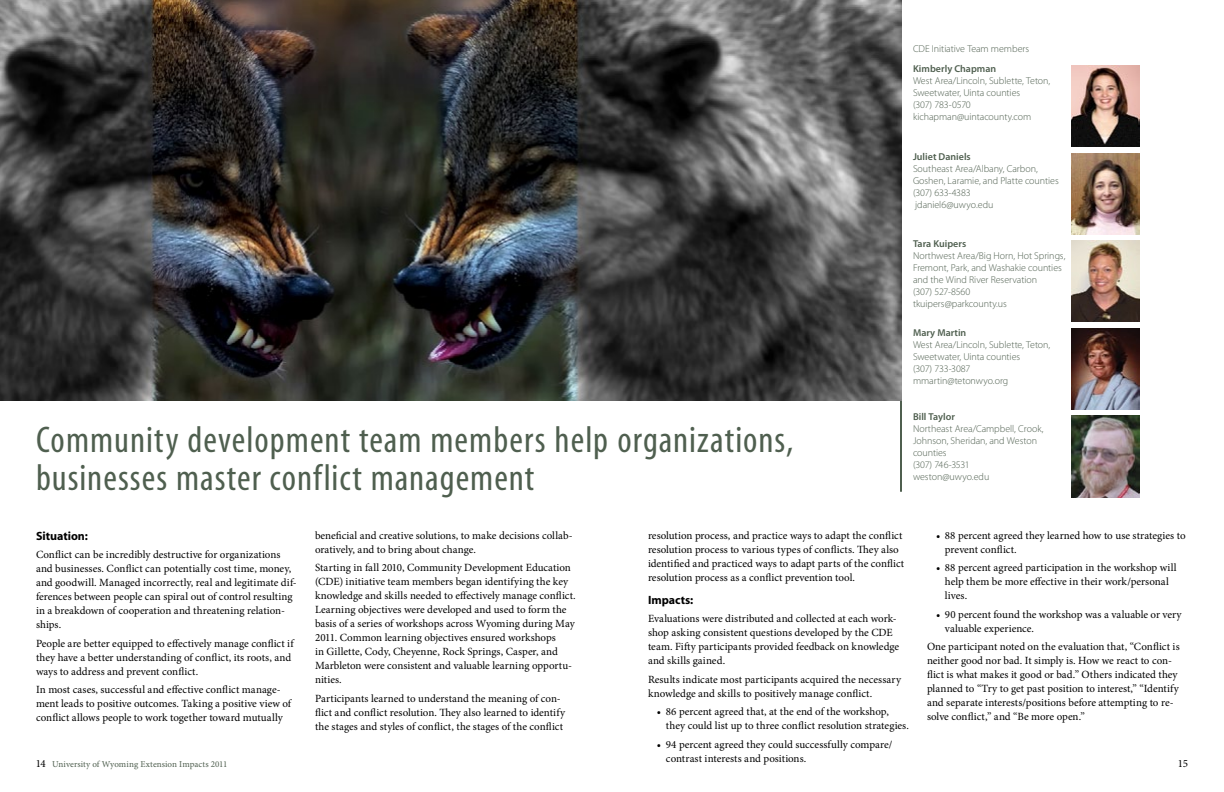
<style>
.page{position:relative;width:1224px;height:792px;background:#fff}
.page>*{position:absolute;margin:0;border:0;box-sizing:border-box;transform-origin:0 0}
.t1{font:condensed 37.3px/38.3px "Myriad";letter-spacing:.025em;color:#4f5f4f}
.t2{font:700 12px "Myriad";color:#000}
.t3{font:11px/14px "Minion Pro";color:#000}
.t4{font:300 10px/12px "Myriad Pro";letter-spacing:-.005em;color:#4f5f4f}
.t5{font:600 10px "Myriad Pro";color:#4f5f4f}
.t6{font:9px "Minion Pro";letter-spacing:.005em;color:#4f5f4f}
.s1{font-size:11px;color:#000}
</style>
<div class="page">
<img style="left:1072px;top:66px;width:67px;height:81px">
<img style="left:1072px;top:153px;width:67px;height:81px">
<img style="left:1072px;top:241px;width:67px;height:81px">
<img style="left:1072px;top:328px;width:67px;height:81px">
<img style="left:1072px;top:416px;width:67px;height:81px">
<hr style="left:900px;top:0;width:2px;height:492px;background:#4f5f4f">
<img style="left:0;top:0;width:901px;height:400px">
<p class="t4" style="left:913px;top:42px;width:118px">CDE Initiative Team members</p>
<p class="t5" style="left:913px;top:62px;width:85px">Kimberly Chapman</p>
<p class="t4" style="left:913px;top:74px;width:139px">West Area/Lincoln, Sublette, Teton,<br>Sweetwater, Uinta counties<br>(307) 783-0570 kichapman@uintacounty.com</p>
<p class="t5" style="left:913px;top:150px;width:59px">Juliet Daniels</p>
<p class="t4" style="left:913px;top:162px;width:147px">Southeast Area/Albany, Carbon,<br>Goshen, Laramie, and Platte counties (307) 633-4383<br>jdaniel6@uwyo.edu</p>
<p class="t5" style="left:913px;top:237px;width:55px">Tara Kuipers</p>
<p class="t4" style="left:913px;top:249px;width:154px">Northwest Area/Big Horn, Hot Springs,<br>Fremont, Park, and Washakie counties and the Wind River Reservation<br>(307) 527-8560 tkuipers@parkcounty.us</p>
<p class="t5" style="left:913px;top:326px;width:55px">Mary Martin</p>
<p class="t4" style="left:913px;top:338px;width:139px">West Area/Lincoln, Sublette, Teton,<br>Sweetwater, Uinta counties<br>(307) 733-3087 mmartin@tetonwyo.org</p>
<p class="t5" style="left:913px;top:410px;width:44px">Bill Taylor</p>
<p class="t4" style="left:913px;top:422px;width:132px">Northeast Area/Campbell, Crook,<br>Johnson, Sheridan, and Weston counties<br>(307) 746-3531 weston@uwyo.edu</p>
<h1 class="t1" style="left:36px;top:422px;width:759px">Community development team members help organizations, businesses master conflict management</h1>
<p class="t2" style="left:36px;top:530px;width:53px">Situation:</p>
<p class="t3" style="left:36px;top:548px;width:262px">Conflict can be incredibly destructive for organizations and businesses. Conflict can potentially cost time, money, and goodwill. Managed incorrectly, real and legitimate dif&shy;ferences between people can spiral out of control resulting in a breakdown of cooperation and threatening relation&shy;ships.</p>
<p class="t3" style="left:36px;top:636px;width:259px">People are better equipped to effectively manage conflict if they have a better understanding of conflict, its roots, and ways to address and prevent conflict.</p>
<p class="t3" style="left:36px;top:683px;width:257px">In most cases, successful and effective conflict manage&shy;ment leads to positive outcomes. Taking a positive view of conflict allows people to work together toward mutually</p>
<p class="t3" style="left:945px;top:528px;width:242px;text-indent:-9px">• 88 percent agreed they learned how to use strategies to prevent conflict.</p>
<p class="t3" style="left:945px;top:561px;width:233px;text-indent:-9px">• 88 percent agreed participation in the workshop will help them be more effective in their work/personal lives.</p>
<p class="t3" style="left:945px;top:607px;width:238px;text-indent:-9px">• 90 percent found the workshop was a valuable or very valuable experience.</p>
<p class="t3" style="left:927px;top:640px;width:254px">One participant noted on the evaluation that, “Conflict is neither good nor bad. It simply is. How we react to con&shy;flict is what makes it good or bad.” Others indicated they planned to “Try to get past position to interest,” “Identify and separate interests/positions before attempting to re&shy;solve conflict,” and “Be more open.”</p>
<p class="t3" style="left:315px;top:528px;width:259px">beneficial and creative solutions, to make decisions collab&shy;oratively, and to bring about change.</p>
<p class="t3" style="left:315px;top:561px;width:262px">Starting in fall 2010, Community Development Education (CDE) initiative team members began identifying the key knowledge and skills needed to effectively manage conflict.<br>Learning objectives were developed and used to form the basis of a series of workshops across Wyoming during May 2011. Common learning objectives ensured workshops<br>in Gillette, Cody, Cheyenne, Rock Springs, Casper, and Marbleton were consistent and valuable learning opportu&shy;nities.</p>
<p class="t3" style="left:315px;top:691px;width:252px">Participants learned to understand the meaning of con&shy;flict and conflict resolution. They also learned to identify the stages and styles of conflict, the stages of the conflict</p>
<p class="t3" style="left:648px;top:528px;width:258px">resolution process, and practice ways to adapt the conflict resolution process to various types of conflicts. They also identified and practiced ways to adapt parts of the conflict resolution process as a conflict prevention tool.</p>
<p class="t2" style="left:648px;top:594px;width:47px">Impacts:</p>
<p class="t3" style="left:648px;top:612px;width:253px">Evaluations were distributed and collected at each work&shy;shop asking consistent questions developed by the CDE team. Fifty participants provided feedback on knowledge and skills gained.</p>
<p class="t3" style="left:648px;top:672px;width:255px">Results indicate most participants acquired the necessary knowledge and skills to positively manage conflict.</p>
<p class="t3" style="left:666px;top:705px;width:244px;text-indent:-9px">• 86 percent agreed that, at the end of the workshop, they could list up to three conflict resolution strategies.</p>
<p class="t3" style="left:666px;top:737px;width:228px;text-indent:-9px">• 94 percent agreed they could successfully compare/ contrast interests and positions.</p>
<p class="t6" style="left:36px;top:758px;width:193px"><span class="s1">14</span> University of Wyoming Extension Impacts 2011</p>
<p class="t3" style="left:1178px;top:756px;width:12px">15</p>
</div>
